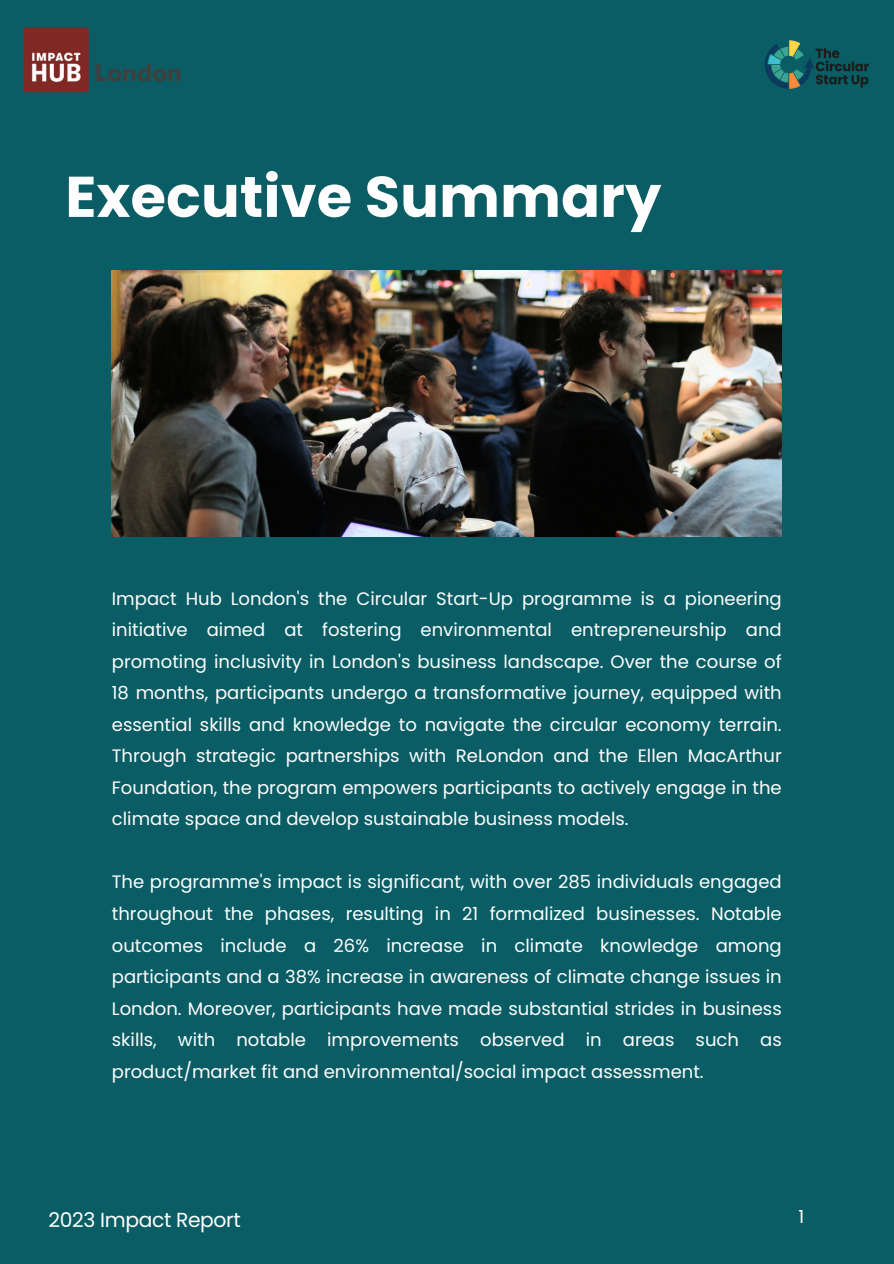
<style>
.page{position:relative;width:894px;height:1264px;background:#fff}
.page>*{position:absolute;margin:0;border:0;box-sizing:border-box;transform-origin:0 0}
.t1{font:700 57.3px "Poppins";letter-spacing:.005em;color:#fefefe}
.t2{font:20.25px "Poppins";letter-spacing:-.02em;color:#fefefe}
.t3{font:18px/31.5px "Poppins";color:#fefefe;text-align:justify}
</style>
<div class="page">
<div style="left:0;top:0;width:893px;height:1263px;background:#0a5d64"></div>
<img style="left:23px;top:27px;width:158px;height:66px">
<img style="left:765px;top:40px;width:104px;height:49px">
<img style="left:112px;top:270px;width:669px;height:267px">
<p class="t1" style="left:65px;top:157px;width:597px">Executive Summary</p>
<p class="t3" style="left:112px;top:582px;width:671px">Impact Hub London's the Circular Start-Up programme is a pioneering initiative aimed at fostering environmental entrepreneurship and promoting inclusivity in London's business landscape. Over the course of 18 months, participants undergo a transformative journey, equipped with essential skills and knowledge to navigate the circular economy terrain.<br>Through strategic partnerships with ReLondon and the Ellen MacArthur Foundation, the program empowers participants to actively engage in the climate space and develop sustainable business models.</p>
<p class="t3" style="left:112px;top:866px;width:671px">The programme's impact is significant, with over 285 individuals engaged throughout the phases, resulting in 21 formalized businesses. Notable outcomes include a 26% increase in climate knowledge among participants and a 38% increase in awareness of climate change issues in London. Moreover, participants have made substantial strides in business skills, with notable improvements observed in areas such as product/market fit and environmental/social impact assessment.</p>
<h2 class="t2" style="left:49px;top:1205px;width:194px">2023 Impact Report</h2>
<p class="t3" style="left:798px;top:1200px;width:7px">1</p>
</div>
